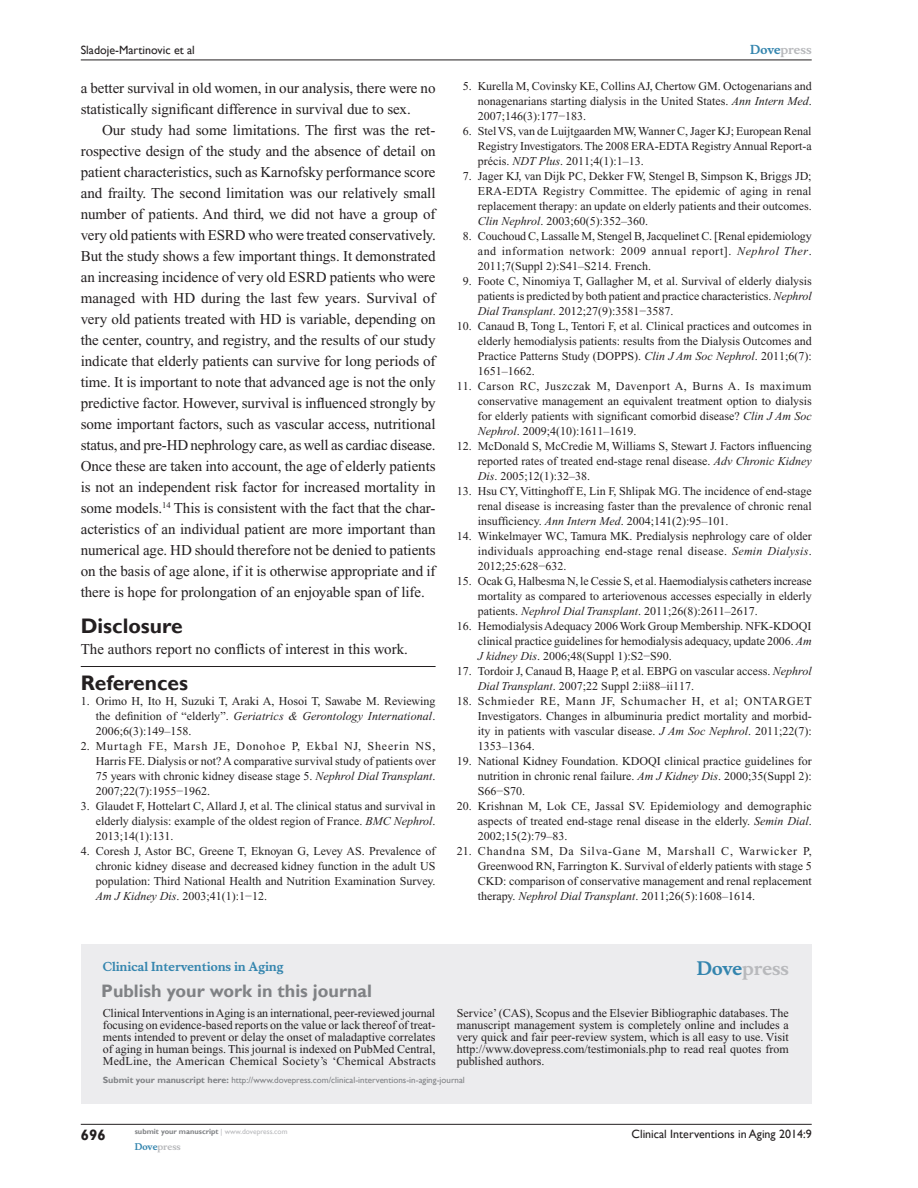
<style>
.page{position:relative;width:918px;height:1188px;background:#fff}
.page>*{position:absolute;margin:0;border:0;box-sizing:border-box;transform-origin:0 0}
.RefH{font:700 21px "Gill Sans";color:#231f20}
.PromBx-H1{font:700 18px "Gill Sans";color:#808285}
.PromBx-Brand{font:700 18px "Musee";color:#b8b9bc}
.Tx{font:15px/21px "Times New Roman";letter-spacing:-.005em;color:#231f20}
.TxF{font:15px "Times New Roman";color:#231f20}
.t1{font:700 15px "Gill Sans";color:#231f20}
.RefNL2{font:12px/15px "Times New Roman";color:#231f20;text-align:justify}
.RefNL1{font:12px/15px "Times New Roman";color:#231f20;text-align:justify}
.PromBx-Tx{font:12px/12px "Times New Roman";letter-spacing:.01em;color:#231f20;text-align:justify}
.t2{font:12px "Gill Sans";color:#231f20}
.PromBx-JrnlName{font:700 12px "Musee";color:#3485ae}
.t3{font:700 12px "Musee";color:#b8b9bc}
.PromBx-SubmitMssWebA{font:9px "Gill Sans";color:#808285}
.t4{font:700 9px "Musee";color:#b8b9bc}
.t5{font:700 7.5px "Gill Sans";color:#808285}
.s1{font-style:italic}
.s2{color:#3485ae}
.s3{font-weight:700}
.s4{font-weight:400;color:#b8b9bc}
</style>
<div class="page">
<div style="left:81px;top:944px;width:731px;height:159px;background:#ececee"></div>
<hr style="left:81px;top:1124px;width:731px;height:1px;background:#231f20">
<hr style="left:81px;top:60px;width:731px;height:1px;background:#231f20">
<hr style="left:81px;top:666px;width:355px;height:1px;background:#231f20">
<p class="t2" style="left:81px;top:43px;width:116px">Sladoje-Martinovic et al</p>
<p class="Tx" style="left:81px;top:77px;width:356px">a better survival in old women, in our analysis, there were no statistically significant difference in survival due to sex.</p>
<p class="Tx" style="left:81px;top:119px;width:357px;text-align:justify;text-indent:21px">Our study had some limitations. The first was the ret&shy;rospective design of the study and the absence of detail on patient characteristics, such as Karnofsky performance score and frailty. The second limitation was our relatively small number of patients. And third, we did not have a group of very old patients with ESRD who were treated conservatively.<br>But the study shows a few important things. It demonstrated an increasing incidence of very old ESRD patients who were managed with HD during the last few years. Survival of very old patients treated with HD is variable, depending on the center, country, and registry, and the results of our study indicate that elderly patients can survive for long periods of time. It is important to note that advanced age is not the only predictive factor. However, survival is influenced strongly by some important factors, such as vascular access, nutritional status, and pre-HD nephrology care, as well as cardiac disease.<br>Once these are taken into account, the age of elderly patients is not an independent risk factor for increased mortality in some models.<sup>14</sup> This is consistent with the fact that the char&shy;acteristics of an individual patient are more important than numerical age. HD should therefore not be denied to patients on the basis of age alone, if it is otherwise appropriate and if there is hope for prolongation of an enjoyable span of life.</p>
<h1 class="RefH" style="left:81px;top:613px;width:103px">Disclosure</h1>
<p class="TxF" style="left:81px;top:640px;width:329px">The authors report no conflicts of interest in this work.</p>
<p class="RefH" style="left:81px;top:670px;width:109px">References</p>
<p class="RefNL1" style="left:96px;top:693px;width:341px;text-indent:-15px">1. Orimo H, Ito H, Suzuki T, Araki A, Hosoi T, Sawabe M. Reviewing the definition of “elderly”. <span class="s1">Geriatrics &amp; Gerontology International</span>.<br>2006;6(3):149–158.</p>
<p class="RefNL1" style="left:96px;top:738px;width:341px;text-indent:-15px">2. Murtagh FE, Marsh JE, Donohoe P, Ekbal NJ, Sheerin NS, Harris FE. Dialysis or not? A comparative survival study of patients over 75 years with chronic kidney disease stage 5. <span class="s1">Nephrol Dial Transplant</span>.<br>2007;22(7):1955−1962.</p>
<p class="RefNL1" style="left:96px;top:798px;width:341px;text-indent:-15px">3. Glaudet F, Hottelart C, Allard J, et al. The clinical status and survival in elderly dialysis: example of the oldest region of France. <span class="s1">BMC Nephrol</span>.<br>2013;14(1):131.</p>
<p class="RefNL1" style="left:96px;top:843px;width:341px;text-indent:-15px">4. Coresh J, Astor BC, Greene T, Eknoyan G, Levey AS. Prevalence of chronic kidney disease and decreased kidney function in the adult US population: Third National Health and Nutrition Examination Survey.<br><span class="s1">Am J Kidney Dis</span>. 2003;41(1):1−12.</p>
<p class="t3" style="left:750px;top:43px;width:63px"><span class="s2">Dove</span>press</p>
<p class="RefNL2" style="left:478px;top:79px;width:335px;text-indent:-15px">5. Kurella M, Covinsky KE, Collins AJ, Chertow GM. Octogenarians and nonagenarians starting dialysis in the United States. <span class="s1">Ann Intern Med</span>.<br>2007;146(3):177−183.</p>
<p class="RefNL2" style="left:478px;top:124px;width:335px;text-indent:-15px">6. Stel VS, van de Luijtgaarden MW, Wanner C, Jager KJ; European Renal Registry Investigators. The 2008 ERA-EDTA Registry Annual Report-a précis. <span class="s1">NDT Plus</span>. 2011;4(1):1–13.</p>
<p class="RefNL2" style="left:478px;top:169px;width:335px;text-indent:-15px">7. Jager KJ, van Dijk PC, Dekker FW, Stengel B, Simpson K, Briggs JD; ERA-EDTA Registry Committee. The epidemic of aging in renal replacement therapy: an update on elderly patients and their outcomes.<br><span class="s1">Clin Nephrol</span>. 2003;60(5):352–360.</p>
<p class="RefNL2" style="left:478px;top:229px;width:335px;text-indent:-15px">8. Couchoud C, Lassalle M, Stengel B, Jacquelinet C. [Renal epidemiology and information network: 2009 annual report]. <span class="s1">Nephrol Ther</span>.<br>2011;7(Suppl 2):S41–S214. French.</p>
<p class="RefNL2" style="left:478px;top:274px;width:335px;text-indent:-15px">9. Foote C, Ninomiya T, Gallagher M, et al. Survival of elderly dialysis patients is predicted by both patient and practice characteristics. <span class="s1">Nephrol Dial Transplant</span>. 2012;27(9):3581−3587.</p>
<p class="RefNL2" style="left:478px;top:319px;width:335px;text-indent:-21px">10. Canaud B, Tong L, Tentori F, et al. Clinical practices and outcomes in elderly hemodialysis patients: results from the Dialysis Outcomes and Practice Patterns Study (DOPPS). <span class="s1">Clin J Am Soc Nephrol</span>. 2011;6(7):<br>1651–1662.</p>
<p class="RefNL2" style="left:478px;top:379px;width:335px;text-indent:-21px">11. Carson RC, Juszczak M, Davenport A, Burns A. Is maximum conservative management an equivalent treatment option to dialysis for elderly patients with significant comorbid disease? <span class="s1">Clin J Am Soc Nephrol</span>. 2009;4(10):1611–1619.</p>
<p class="RefNL2" style="left:478px;top:439px;width:335px;text-indent:-21px">12. McDonald S, McCredie M, Williams S, Stewart J. Factors influencing reported rates of treated end-stage renal disease. <span class="s1">Adv Chronic Kidney Dis</span>. 2005;12(1):32–38.</p>
<p class="RefNL2" style="left:478px;top:484px;width:335px;text-indent:-21px">13. Hsu CY, Vittinghoff E, Lin F, Shlipak MG. The incidence of end-stage renal disease is increasing faster than the prevalence of chronic renal insufficiency. <span class="s1">Ann Intern Med</span>. 2004;141(2):95–101.</p>
<p class="RefNL2" style="left:478px;top:529px;width:335px;text-indent:-21px">14. Winkelmayer WC, Tamura MK. Predialysis nephrology care of older individuals approaching end-stage renal disease. <span class="s1">Semin Dialysis</span>.<br>2012;25:628−632.</p>
<p class="RefNL2" style="left:478px;top:574px;width:335px;text-indent:-21px">15. Ocak G, Halbesma N, le Cessie S, et al. Haemodialysis catheters increase mortality as compared to arteriovenous accesses especially in elderly patients. <span class="s1">Nephrol Dial Transplant</span>. 2011;26(8):2611–2617.</p>
<p class="RefNL2" style="left:478px;top:619px;width:335px;text-indent:-21px">16. Hemodialysis Adequacy 2006 Work Group Membership. NFK-KDOQI clinical practice guidelines for hemodialysis adequacy, update 2006. <span class="s1">Am J kidney Dis</span>. 2006;48(Suppl 1):S2−S90.</p>
<p class="RefNL2" style="left:478px;top:664px;width:335px;text-indent:-21px">17. Tordoir J, Canaud B, Haage P, et al. EBPG on vascular access. <span class="s1">Nephrol<br>Dial Transplant</span>. 2007;22 Suppl 2:ii88–ii117.</p>
<p class="RefNL2" style="left:478px;top:694px;width:335px;text-indent:-21px">18. Schmieder RE, Mann JF, Schumacher H, et al; ONTARGET Investigators. Changes in albuminuria predict mortality and morbid&shy;ity in patients with vascular disease. <span class="s1">J Am Soc Nephrol</span>. 2011;22(7):<br>1353–1364.</p>
<p class="RefNL2" style="left:478px;top:754px;width:335px;text-indent:-21px">19. National Kidney Foundation. KDOQI clinical practice guidelines for nutrition in chronic renal failure. <span class="s1">Am J Kidney Dis</span>. 2000;35(Suppl 2):<br>S66−S70.</p>
<p class="RefNL2" style="left:478px;top:799px;width:336px;text-indent:-21px">20. Krishnan M, Lok CE, Jassal SV. Epidemiology and demographic aspects of treated end-stage renal disease in the elderly. <span class="s1">Semin Dial</span>.<br>2002;15(2):79–83.</p>
<p class="RefNL2" style="left:478px;top:844px;width:335px;text-indent:-21px">21. Chandna SM, Da Silva-Gane M, Marshall C, Warwicker P, Greenwood RN, Farrington K. Survival of elderly patients with stage 5<br>CKD: comparison of conservative management and renal replacement therapy. <span class="s1">Nephrol Dial Transplant</span>. 2011;26(5):1608–1614.</p>
<p class="PromBx-JrnlName" style="left:103px;top:959px;width:182px">Clinical Interventions in Aging</p>
<p class="PromBx-H1" style="left:101px;top:980px;width:272px">Publish your work in this journal</p>
<p class="PromBx-Brand" style="left:697px;top:958px;width:94px"><span class="s2">Dove</span>press</p>
<p class="PromBx-Tx" style="left:103px;top:1007px;width:335px">Clinical Interventions in Aging is an international, peer-reviewed journal focusing on evidence-based reports on the value or lack thereof of treat&shy;ments intended to prevent or delay the onset of maladaptive correlates of aging in human beings. This journal is indexed on PubMed Central, MedLine, the American Chemical Society’s ‘Chemical Abstracts</p>
<p class="PromBx-Tx" style="left:457px;top:1007px;width:333px">Service’ (CAS), Scopus and the Elsevier Bibliographic databases. The manuscript management system is completely online and includes a very quick and fair peer-review system, which is all easy to use. Visit http://www.dovepress.com/testimonials.php to read real quotes from published authors.</p>
<p class="PromBx-SubmitMssWebA" style="left:103px;top:1075px;width:364px"><span class="s3">Submit your manuscript here:</span> http://www.dovepress.com/clinical-interventions-in-aging-journal</p>
<p class="t1" style="left:81px;top:1126px;width:26px">696</p>
<p class="t5" style="left:135px;top:1127px;width:154px">submit your manuscript <span class="s4">| www.dovepress.com</span></p>
<p class="t4" style="left:135px;top:1141px;width:48px"><span class="s2">Dove</span>press</p>
<p class="t2" style="left:632px;top:1127px;width:182px">Clinical Interventions in Aging 2014:9</p>
</div>
